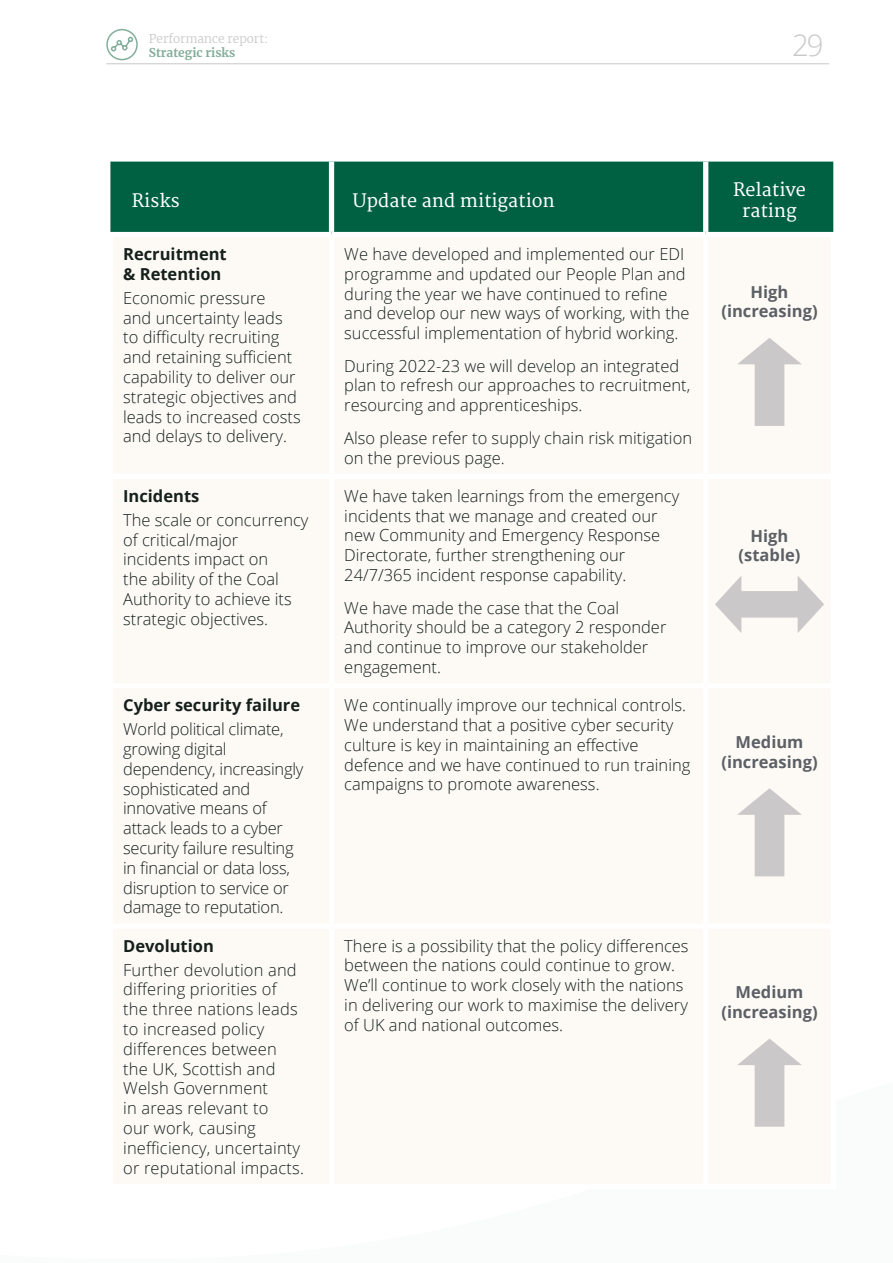
<style>
.page{position:relative;width:893px;height:1263px;background:#fff}
.page>*{position:absolute;margin:0;border:0;box-sizing:border-box;transform-origin:0 0}
.t1{font:300 29.4px "Open Sans";color:#cac8c8}
.t2{font:18px/21.6px "Merriweather";color:#fff;text-align:center}
.t3{font:300 16.5px/19.8px "Open Sans";color:#15201b}
.t4{font:700 16.5px/19.8px "Open Sans";color:#5c6065;text-align:center}
.t5{font:700 16.5px/19.8px "Open Sans";color:#15201b}
.t6{font:300 12px "Merriweather";color:#cac8c8}
.t7{font:700 12px "Merriweather";color:#82ae9b}
.s1{font-weight:700}
</style>
<div class="page">
<hr style="left:106px;top:63px;width:723px;height:1px;background:#cac8c8">
<div style="left:106px;top:29px;width:32px;height:31px;border:2px solid #82ae9b;border-radius:50%"></div>
<svg style="left:110px;top:36px;width:24px;height:16px"></svg>
<div style="left:110px;top:162px;width:723px;height:70px;background:#006142"></div>
<div style="left:329px;top:162px;width:5px;height:70px;background:#fff"></div>
<div style="left:703px;top:162px;width:5px;height:70px;background:#fff"></div>
<svg style="left:737px;top:338px;width:65px;height:88px"></svg>
<svg style="left:715px;top:575px;width:109px;height:58px"></svg>
<svg style="left:737px;top:788px;width:65px;height:88px"></svg>
<svg style="left:737px;top:1038px;width:65px;height:89px"></svg>
<p class="t6" style="left:149px;top:31px;width:121px">Performance report:</p>
<p class="t7" style="left:149px;top:44px;width:88px">Strategic risks</p>
<h1 class="t1" style="left:792px;top:25px;width:33px">29</h1>
<p class="t2" style="left:132px;top:190px;width:50px">Risks</p>
<p class="t2" style="left:353px;top:190px;width:204px">Update and mitigation</p>
<p class="t2" style="left:733px;top:179px;width:74px">Relative rating</p>
<p class="t5" style="left:123px;top:244px;width:105px">Recruitment &amp; Retention</p>
<p class="t3" style="left:123px;top:287px;width:179px">Economic pressure<br>and uncertainty leads to difficulty recruiting and retaining sufficient capability to deliver our strategic objectives and leads to increased costs and delays to delivery.</p>
<p class="t3" style="left:344px;top:244px;width:347px">We have developed and implemented our EDI programme and updated our People Plan and during the year we have continued to refine and develop our new ways of working, with the successful implementation of hybrid working.</p>
<p class="t3" style="left:344px;top:355px;width:348px">During 2022-23 we will develop an integrated plan to refresh our approaches to recruitment, resourcing and apprenticeships.</p>
<p class="t3" style="left:344px;top:427px;width:349px">Also please refer to supply chain risk mitigation on the previous page.</p>
<p class="t4" style="left:721px;top:281px;width:98px">High (increasing)</p>
<p class="t3" style="left:123px;top:483px;width:187px;line-height:24px"><span class="s1">Incidents<br></span>The scale or concurrency</p>
<p class="t3" style="left:123px;top:529px;width:170px">of critical/major incidents impact on the ability of the Coal<br>Authority to achieve its strategic objectives.</p>
<p class="t3" style="left:123px;top:693px;width:179px;line-height:24px"><span class="s1">Cyber security failure<br></span>World political climate,</p>
<p class="t3" style="left:123px;top:739px;width:182px">growing digital dependency, increasingly sophisticated and innovative means of attack leads to a cyber security failure resulting in financial or data loss, disruption to service or damage to reputation.</p>
<p class="t3" style="left:123px;top:933px;width:175px;line-height:24px"><span class="s1">Devolution<br></span>Further devolution and</p>
<p class="t3" style="left:123px;top:979px;width:182px">differing priorities of the three nations leads to increased policy differences between the UK, Scottish and<br>Welsh Government<br>in areas relevant to<br>our work, causing inefficiency, uncertainty or reputational impacts.</p>
<p class="t3" style="left:344px;top:485px;width:337px">We have taken learnings from the emergency incidents that we manage and created our new Community and Emergency Response Directorate, further strengthening our 24/7/365 incident response capability.</p>
<p class="t3" style="left:344px;top:597px;width:324px">We have made the case that the Coal<br>Authority should be a category 2 responder and continue to improve our stakeholder engagement.</p>
<p class="t3" style="left:344px;top:695px;width:348px">We continually improve our technical controls.<br>We understand that a positive cyber security culture is key in maintaining an effective defence and we have continued to run training campaigns to promote awareness.</p>
<p class="t4" style="left:739px;top:525px;width:63px">High (stable)</p>
<p class="t4" style="left:721px;top:732px;width:98px">Medium (increasing)</p>
<p class="t3" style="left:344px;top:935px;width:346px">There is a possibility that the policy differences between the nations could continue to grow.<br>We’ll continue to work closely with the nations in delivering our work to maximise the delivery of UK and national outcomes.</p>
<p class="t4" style="left:721px;top:982px;width:98px">Medium (increasing)</p>
</div>
